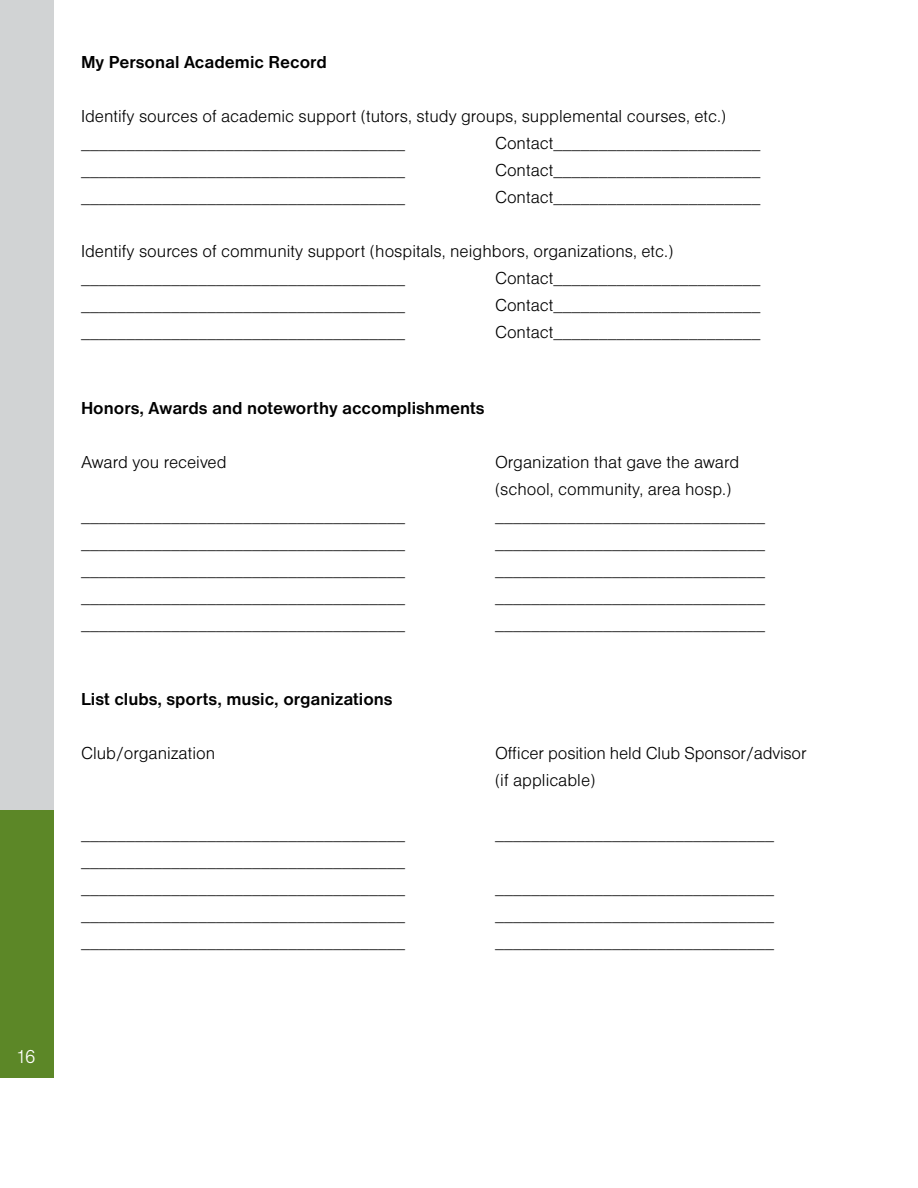
<style>
.page{position:relative;width:918px;height:1188px;background:#fff}
.page>*{position:absolute;margin:0;border:0;box-sizing:border-box;transform-origin:0 0}
.t1{font:19.5px "Nimbus San D Ligh";color:#fff}
.t2{font:18px/27px "Nimbus San D Ligh";color:#000}
.t3{font:700 18px "Nimbus San D";color:#000}
</style>
<div class="page">
<div style="left:0;top:0;width:54px;height:1011px;background:#d1d3d4"></div>
<div style="left:0;top:810px;width:54px;height:267px;background:#5c8727"></div>
<p class="t1" style="left:18px;top:1046px;width:19px">16</p>
<p class="t3" style="left:81px;top:52px;width:247px">My Personal Academic Record</p>
<p class="t2" style="left:81px;top:103px;width:647px">Identify sources of academic support (tutors, study groups, supplemental courses, etc.) ____________________________________</p>
<p class="t2" style="left:495px;top:130px;width:267px">Contact_______________________</p>
<p class="t2" style="left:81px;top:157px;width:325px">____________________________________</p>
<p class="t2" style="left:495px;top:157px;width:267px">Contact_______________________</p>
<p class="t2" style="left:495px;top:184px;width:267px">Contact_______________________</p>
<p class="t2" style="left:81px;top:238px;width:594px">Identify sources of community support (hospitals, neighbors, organizations, etc.) ____________________________________</p>
<p class="t2" style="left:81px;top:184px;width:325px">____________________________________</p>
<p class="t2" style="left:495px;top:265px;width:267px">Contact_______________________</p>
<p class="t2" style="left:81px;top:292px;width:325px">____________________________________</p>
<p class="t2" style="left:81px;top:319px;width:325px">____________________________________</p>
<p class="t2" style="left:495px;top:292px;width:267px">Contact_______________________</p>
<p class="t2" style="left:495px;top:319px;width:267px">Contact_______________________</p>
<p class="t3" style="left:81px;top:398px;width:405px">Honors, Awards and noteworthy accomplishments</p>
<p class="t2" style="left:81px;top:448px;width:147px">Award you received</p>
<p class="t2" style="left:495px;top:448px;width:246px">Organization that gave the award (school, community, area hosp.)</p>
<p class="t2" style="left:81px;top:502px;width:325px">____________________________________</p>
<p class="t2" style="left:495px;top:502px;width:271px">______________________________</p>
<p class="t2" style="left:81px;top:529px;width:325px">____________________________________</p>
<p class="t2" style="left:495px;top:529px;width:271px">______________________________</p>
<p class="t2" style="left:81px;top:556px;width:325px">____________________________________</p>
<p class="t2" style="left:495px;top:556px;width:271px">______________________________</p>
<p class="t2" style="left:81px;top:583px;width:325px">____________________________________</p>
<p class="t2" style="left:495px;top:583px;width:271px">______________________________</p>
<p class="t2" style="left:81px;top:610px;width:325px">____________________________________</p>
<p class="t2" style="left:495px;top:610px;width:271px">______________________________</p>
<p class="t3" style="left:81px;top:689px;width:313px">List clubs, sports, music, organizations</p>
<p class="t2" style="left:81px;top:740px;width:136px">Club/organization</p>
<p class="t2" style="left:495px;top:740px;width:313px">Officer position held Club Sponsor/advisor (if applicable)</p>
<p class="t2" style="left:81px;top:821px;width:325px">____________________________________</p>
<p class="t2" style="left:495px;top:821px;width:280px">_______________________________</p>
<p class="t2" style="left:81px;top:848px;width:325px">____________________________________ ____________________________________</p>
<p class="t2" style="left:495px;top:875px;width:280px">_______________________________</p>
<p class="t2" style="left:81px;top:902px;width:325px">____________________________________</p>
<p class="t2" style="left:495px;top:902px;width:280px">_______________________________</p>
<p class="t2" style="left:81px;top:929px;width:325px">____________________________________</p>
<p class="t2" style="left:495px;top:929px;width:280px">_______________________________</p>
</div>
